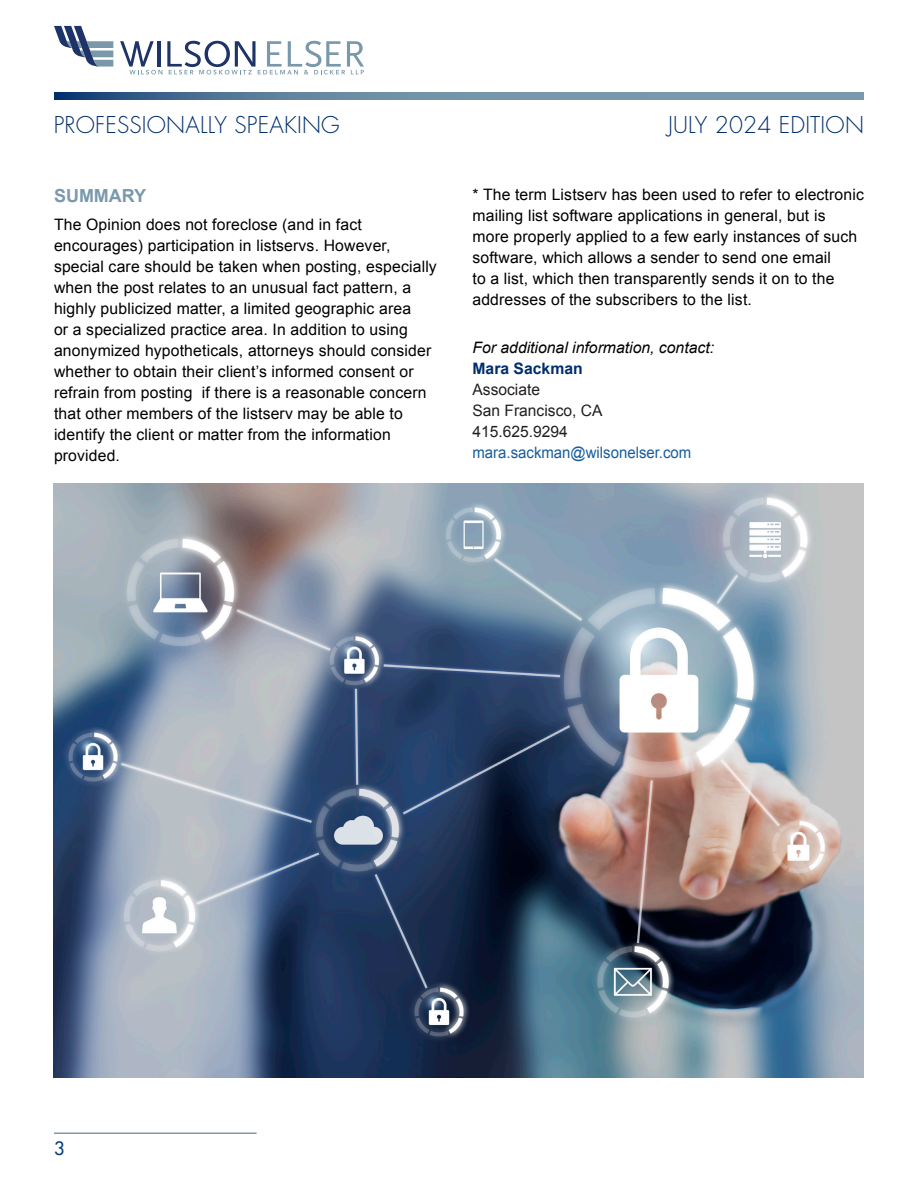
<style>
.page{position:relative;width:918px;height:1188px;background:#fff}
.page>*{position:absolute;margin:0;border:0;box-sizing:border-box;transform-origin:0 0}
.t1{font:300 22.5px "Futura Std";letter-spacing:.01em;color:#002f6c}
.Subhead{font:700 18px "Arial";color:#7a99ac}
.t2{font:500 18px "Futura Std";color:#013d7d}
.Newsletter_Body_Arial_10_5_13{font:15.75px/21px "Arial";letter-spacing:.01em;color:#000}
.Subhead-2{font:15.75px/21px "Arial";color:#231f20}
.s1{font-style:italic;color:#000}
.s2{font-weight:700;color:#002f6c}
.s3{color:#175d9e}
</style>
<div class="page">
<hr style="left:54px;top:1132px;width:203px;height:2px;background:#7a99ac">
<svg style="left:54px;top:93px;width:810px;height:7px;background:#6485a0"></svg>
<svg style="left:120px;top:41px;width:244px;height:34px"></svg>
<svg style="left:54px;top:26px;width:59px;height:41px"></svg>
<img style="left:54px;top:484px;width:810px;height:593px">
<p class="t1" style="left:54px;top:111px;width:288px">PROFESSIONALLY SPEAKING</p>
<p class="t1" style="left:668px;top:111px;width:197px">JULY 2024 EDITION</p>
<p class="Subhead" style="left:54px;top:184px;width:94px">SUMMARY</p>
<p class="Newsletter_Body_Arial_10_5_13" style="left:54px;top:214px;width:384px">The Opinion does not foreclose (and in fact encourages) participation in listservs. However, special care should be taken when posting, especially when the post relates to an unusual fact pattern, a highly publicized matter, a limited geographic area<br>or a specialized practice area. In addition to using anonymized hypotheticals, attorneys should consider whether to obtain their client’s informed consent or refrain from posting if there is a reasonable concern that other members of the listserv may be able to identify the client or matter from the information provided.</p>
<p class="Newsletter_Body_Arial_10_5_13" style="left:472px;top:185px;width:393px">* The term Listserv has been used to refer to electronic mailing list software applications in general, but is more properly applied to a few early instances of such software, which allows a sender to send one email<br>to a list, which then transparently sends it on to the addresses of the subscribers to the list.</p>
<p class="Subhead-2" style="left:472px;top:338px;width:243px"><span class="s1">For additional information, contact:<br></span><span class="s2">Mara Sackman<br></span>Associate<br>San Francisco, CA<br>415.625.9294 <span class="s3">mara.sackman@wilsonelser.com</span></p>
<p class="t2" style="left:54px;top:1137px;width:12px">3</p>
</div>
